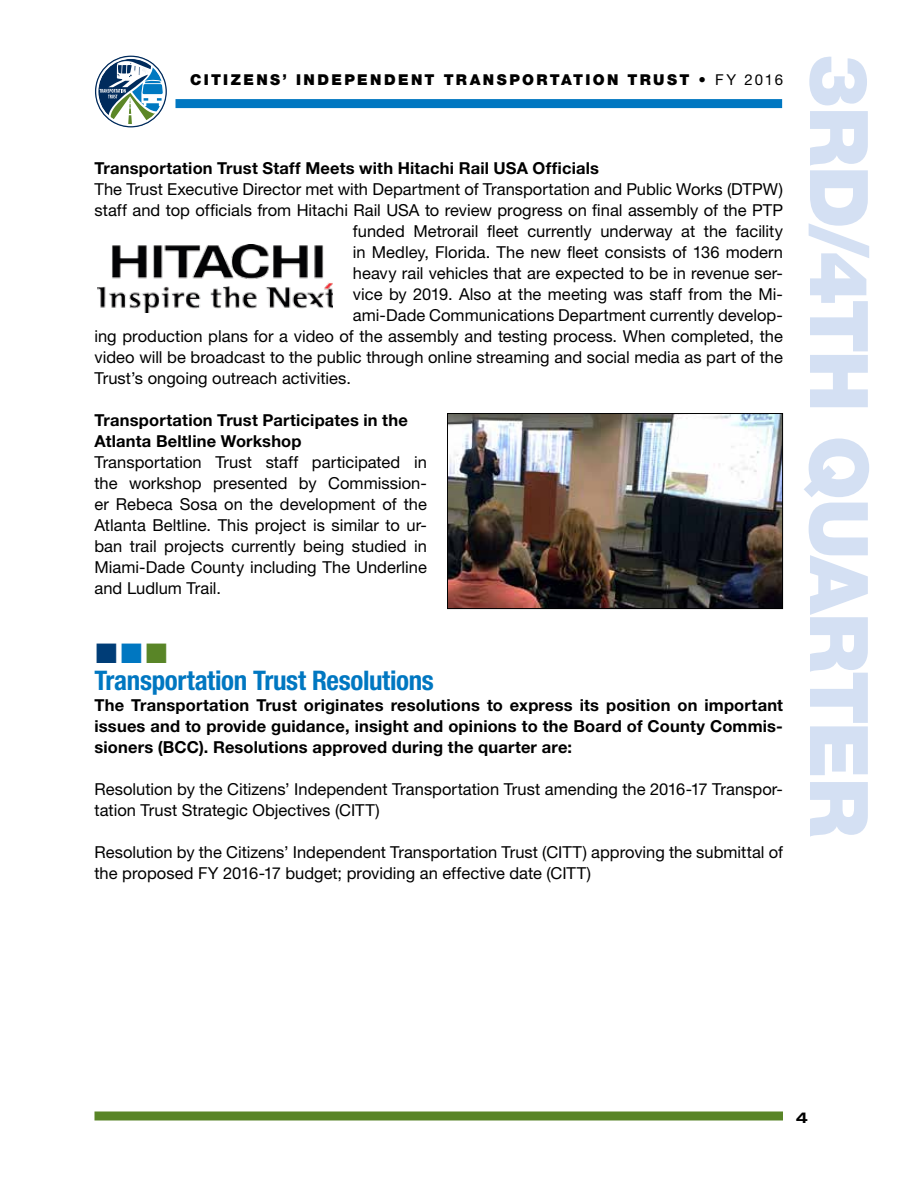
<style>
.page{position:relative;width:918px;height:1188px;background:#fff}
.page>*{position:absolute;margin:0;border:0;box-sizing:border-box;transform-origin:0 0}
.t1{font:900 81px "Helvetica Neue LT Std";letter-spacing:-.025em;color:#d4e0f3}
.t2{font:700 condensed 27px "Helvetica Neue LT Std";letter-spacing:-.01em;color:#0077c1}
.t3{font:16.5px/21px "Helvetica Neue LT Std";color:#000}
.t4{font:700 16.5px/21px "Helvetica Neue LT Std";letter-spacing:.01em;color:#000}
.t5{font:900 15px "Helvetica Neue LT Std";letter-spacing:.155em;color:#000}
.t6{font:700 expanded 15px "Helvetica Neue LT Std";color:#000}
.s1{font-weight:400}
</style>
<div class="page">
<svg style="left:95px;top:55px;width:72px;height:73px"></svg>
<div style="left:176px;top:99px;width:606px;height:9px;background:#0077c1"></div>
<div style="left:94px;top:1112px;width:689px;height:8px;background:#598527"></div>
<img style="left:98px;top:244px;width:235px;height:69px">
<img style="left:449px;top:415px;width:332px;height:192px">
<div style="left:447px;top:413px;width:336px;height:196px;border:1px solid #000"></div>
<p class="t5" style="left:190px;top:71px;width:594px">CITIZENS’ INDEPENDENT TRANSPORTATION TRUST • <span class="s1">FY 2016</span></p>
<p class="t4" style="left:94px;top:157px;width:506px">Transportation Trust Staff Meets with Hitachi Rail USA Officials</p>
<p class="t3" style="left:94px;top:178px;width:690px">The Trust Executive Director met with Department of Transportation and Public Works (DTPW)</p>
<p class="t3" style="left:94px;top:199px;width:690px">staff and top officials from Hitachi Rail USA to review progress on final assembly of the PTP</p>
<p class="t3" style="left:353px;top:220px;width:432px">funded Metrorail fleet currently underway at the facility</p>
<p class="t3" style="left:353px;top:241px;width:432px">in Medley, Florida. The new fleet consists of 136 modern</p>
<p class="t3" style="left:353px;top:262px;width:432px">heavy rail vehicles that are expected to be in revenue ser-</p>
<p class="t3" style="left:353px;top:283px;width:432px">vice by 2019. Also at the meeting was staff from the Mi-</p>
<p class="t3" style="left:353px;top:304px;width:432px">ami-Dade Communications Department currently develop-</p>
<p class="t3" style="left:95px;top:325px;width:690px">ing production plans for a video of the assembly and testing process. When completed, the</p>
<p class="t3" style="left:95px;top:346px;width:690px">video will be broadcast to the public through online streaming and social media as part of the</p>
<p class="t3" style="left:95px;top:367px;width:258px">Trust’s ongoing outreach activities.</p>
<p class="t4" style="left:95px;top:409px;width:315px">Transportation Trust Participates in the<br>Atlanta Beltline Workshop</p>
<p class="t3" style="left:95px;top:451px;width:334px;text-align:justify">Transportation Trust staff participated in the workshop presented by Commission&shy;er Rebeca Sosa on the development of the Atlanta Beltline. This project is similar to ur&shy;ban trail projects currently being studied in Miami-Dade County including The Underline and Ludlum Trail.</p>
<h2 class="t2" style="left:94px;top:664px;width:341px">Transportation Trust Resolutions</h2>
<p class="t4" style="left:94px;top:694px;width:690px;text-align:justify">The Transportation Trust originates resolutions to express its position on important issues and to provide guidance, insight and opinions to the Board of County Commis&shy;sioners (BCC). Resolutions approved during the quarter are:</p>
<p class="t3" style="left:94px;top:778px;width:690px">Resolution by the Citizens’ Independent Transportation Trust amending the 2016-17 Transpor&shy;tation Trust Strategic Objectives (CITT)</p>
<p class="t3" style="left:94px;top:841px;width:690px">Resolution by the Citizens’ Independent Transportation Trust (CITT) approving the submittal of the proposed FY 2016-17 budget; providing an effective date (CITT)</p>
<h1 class="t1" style="left:887px;top:54px;width:785px;rotate:90deg">3RD/4TH QUARTER</h1>
<p class="t6" style="left:796px;top:1108px;width:14px">4</p>
</div>
